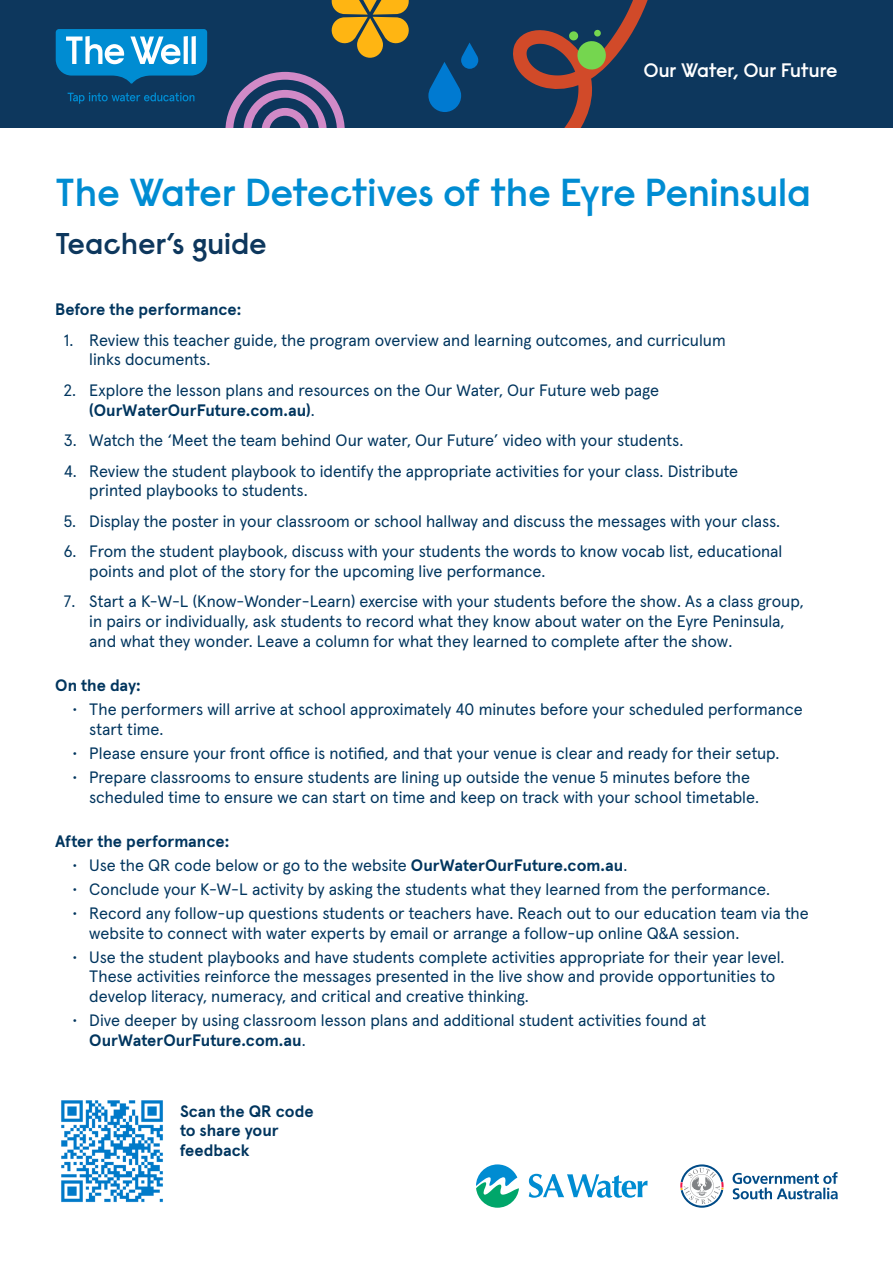
<style>
.page{position:relative;width:893px;height:1263px;background:#fff}
.page>*{position:absolute;margin:0;border:0;box-sizing:border-box;transform-origin:0 0}
.t1{font:600 39px "Raisonne Pro";color:#008cd2}
.t2{font:600 30px "Raisonne Pro";color:#0d375d}
.t3{font:600 19.5px "Raisonne Pro";color:#fff}
.t4{font:16.5px/19.8px "Apercu";color:#00355e}
.t5{font:700 16.5px/19.8px "Apercu";color:#00355e}
.s1{font-weight:700}
</style>
<div class="page">
<div style="left:0;top:0;width:893px;height:128px;background:#0d375d"></div>
<svg style="left:56px;top:29px;width:151px;height:55px;background:#3093c7"></svg>
<svg style="left:68px;top:92px;width:126px;height:12px"></svg>
<img style="left:61px;top:1100px;width:102px;height:103px">
<svg style="left:680px;top:1164px;width:44px;height:44px"></svg>
<svg style="left:733px;top:1172px;width:105px;height:27px"></svg>
<svg style="left:529px;top:1174px;width:119px;height:24px"></svg>
<svg style="left:476px;top:1164px;width:43px;height:44px"></svg>
<svg style="left:331px;top:0;width:317px;height:128px"></svg>
<svg style="left:569px;top:29px;width:38px;height:42px"></svg>
<svg style="left:225px;top:72px;width:120px;height:56px"></svg>
<p class="t3" style="left:643px;top:58px;width:196px">Our Water, Our Future</p>
<p class="t1" style="left:55px;top:167px;width:757px">The Water Detectives of the Eyre Peninsula</p>
<p class="t2" style="left:55px;top:224px;width:213px">Teacher’s guide</p>
<p class="t5" style="left:55px;top:298px;width:188px">Before the performance:</p>
<p class="t4" style="left:89px;top:328px;width:638px;text-indent:-26px">1. Review this teacher guide, the program overview and learning outcomes, and curriculum links documents.</p>
<p class="t4" style="left:89px;top:379px;width:571px;text-indent:-26px">2. Explore the lesson plans and resources on the Our Water, Our Future web page <span class="s1">(OurWaterOurFuture.com.au)</span>.</p>
<p class="t4" style="left:64px;top:429px;width:621px">3. Watch the ‘Meet the team behind Our water, Our Future’ video with your students.</p>
<p class="t4" style="left:89px;top:459px;width:650px;text-indent:-26px">4. Review the student playbook to identify the appropriate activities for your class. Distribute printed playbooks to students.</p>
<p class="t4" style="left:64px;top:509px;width:718px">5. Display the poster in your classroom or school hallway and discuss the messages with your class.</p>
<p class="t4" style="left:89px;top:540px;width:694px;text-indent:-26px">6. From the student playbook, discuss with your students the words to know vocab list, educational points and plot of the story for the upcoming live performance.</p>
<p class="t4" style="left:89px;top:590px;width:716px;text-indent:-26px">7. Start a K-W-L (Know-Wonder-Learn) exercise with your students before the show. As a class group, in pairs or individually, ask students to record what they know about water on the Eyre Peninsula, and what they wonder. Leave a column for what they learned to complete after the show.</p>
<p class="t5" style="left:55px;top:674px;width:87px">On the day:</p>
<p class="t4" style="left:89px;top:698px;width:715px;text-indent:-17px">• The performers will arrive at school approximately 40 minutes before your scheduled performance start time.</p>
<p class="t4" style="left:72px;top:741px;width:709px">• Please ensure your front office is notified, and that your venue is clear and ready for their setup.</p>
<p class="t4" style="left:89px;top:766px;width:671px;text-indent:-17px">• Prepare classrooms to ensure students are lining up outside the venue 5 minutes before the scheduled time to ensure we can start on time and keep on track with your school timetable.</p>
<p class="t5" style="left:55px;top:829px;width:176px">After the performance:</p>
<p class="t4" style="left:72px;top:853px;width:557px">• Use the QR code below or go to the website <span class="s1">OurWaterOurFuture.com.au</span>.</p>
<p class="t4" style="left:72px;top:877px;width:699px">• Conclude your K-W-L activity by asking the students what they learned from the performance.</p>
<p class="t4" style="left:89px;top:901px;width:721px;text-indent:-17px">• Record any follow-up questions students or teachers have. Reach out to our education team via the website to connect with water experts by email or arrange a follow-up online Q&amp;A session.</p>
<p class="t4" style="left:89px;top:945px;width:697px;text-indent:-17px">• Use the student playbooks and have students complete activities appropriate for their year level.<br>These activities reinforce the messages presented in the live show and provide opportunities to develop literacy, numeracy, and critical and creative thinking.</p>
<p class="t4" style="left:89px;top:1009px;width:619px;text-indent:-17px">• Dive deeper by using classroom lesson plans and additional student activities found at<br><span class="s1">OurWaterOurFuture.com.au</span>.</p>
<p class="t5" style="left:180px;top:1099px;width:135px">Scan the QR code to share your feedback</p>
</div>
